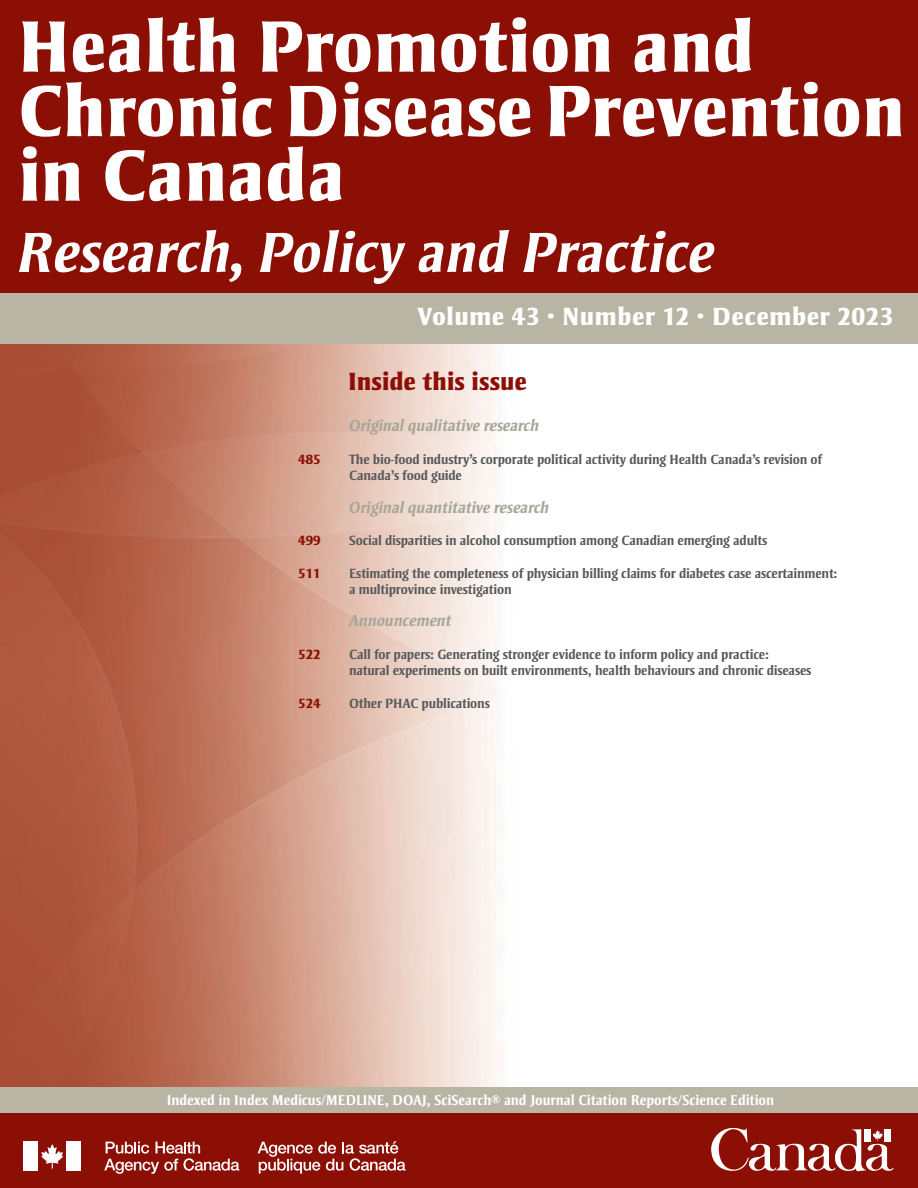
<style>
.page{position:relative;width:918px;height:1188px;background:#fff}
.page>*{position:absolute;margin:0;border:0;box-sizing:border-box;transform-origin:0 0}
.SUB-SUB-TITLE{font:800 74.4px "Strayhorn MT Std";color:#fff}
.SUB-SUB-TITLE-2{font:italic 700 57.9px "Strayhorn MT Std";color:#fff}
.Volume_Number{font:800 25.5px "Strayhorn MT Std";letter-spacing:.015em;color:#fff}
.t1{font:800 25.5px "Strayhorn MT Std";color:#8c0f05}
.SUB-SUB-TITLE-3{font:italic 700 16.5px "Strayhorn MT Std";letter-spacing:-.01em;color:#a7a799}
.SUB-SUB-TITLE-4{font:700 14.55px "Strayhorn MT Std";color:#fff}
.SUB-SUB-TITLE-5{font:700 13.8px/16.5px "Strayhorn MT Std";letter-spacing:-.01em;color:#58595b}
.SUB-SUB-TITLE-6{font:800 13.8px "Strayhorn MT Std";color:#8c0f05}
</style>
<div class="page">
<img style="left:0;top:344px;width:562px;height:744px">
<div style="left:0;top:1101px;width:918px;height:87px;background:#8c0f05"></div>
<svg style="left:711px;top:1128px;width:183px;height:44px"></svg>
<div style="left:24px;top:1142px;width:14px;height:29px;background:#fff"></div>
<svg style="left:41px;top:1144px;width:22px;height:25px"></svg>
<div style="left:67px;top:1142px;width:14px;height:29px;background:#fff"></div>
<svg style="left:104px;top:1142px;width:135px;height:32px"></svg>
<svg style="left:258px;top:1141px;width:147px;height:33px"></svg>
<div style="left:0;top:292px;width:918px;height:52px;background:#b9b5a5"></div>
<div style="left:0;top:1088px;width:918px;height:25px;background:#b9b5a5"></div>
<div style="left:0;top:0;width:918px;height:292px;background:#8c0f05"></div>
<p class="SUB-SUB-TITLE" style="left:18px;top:2px;width:738px">Health Promotion and</p>
<p class="SUB-SUB-TITLE" style="left:18px;top:66px;width:888px">Chronic Disease Prevention</p>
<p class="SUB-SUB-TITLE" style="left:18px;top:131px;width:329px">in Canada</p>
<p class="SUB-SUB-TITLE-2" style="left:18px;top:217px;width:697px">Research, Policy and Practice</p>
<p class="Volume_Number" style="left:417px;top:301px;width:478px">Volume 43 · Number 12 · December 2023</p>
<p class="t1" style="left:348px;top:366px;width:180px">Inside this issue</p>
<p class="SUB-SUB-TITLE-3" style="left:349px;top:416px;width:192px">Original qualitative research</p>
<p class="SUB-SUB-TITLE-6" style="left:298px;top:451px;width:24px">485</p>
<p class="SUB-SUB-TITLE-5" style="left:349px;top:451px;width:475px">The bio-food industry’s corporate political activity during Health Canada’s revision of<br>Canada’s food guide</p>
<p class="SUB-SUB-TITLE-3" style="left:349px;top:497px;width:202px">Original quantitative research</p>
<p class="SUB-SUB-TITLE-6" style="left:298px;top:532px;width:24px">499</p>
<p class="SUB-SUB-TITLE-5" style="left:349px;top:532px;width:420px">Social disparities in alcohol consumption among Canadian emerging adults</p>
<p class="SUB-SUB-TITLE-6" style="left:298px;top:565px;width:24px">511</p>
<p class="SUB-SUB-TITLE-5" style="left:349px;top:565px;width:490px">Estimating the completeness of physician billing claims for diabetes case ascertainment: a multiprovince investigation</p>
<p class="SUB-SUB-TITLE-3" style="left:349px;top:611px;width:104px">Announcement</p>
<p class="SUB-SUB-TITLE-6" style="left:298px;top:646px;width:24px">522</p>
<p class="SUB-SUB-TITLE-5" style="left:349px;top:646px;width:464px">Call for papers: Generating stronger evidence to inform policy and practice: natural experiments on built environments, health behaviours and chronic diseases</p>
<p class="SUB-SUB-TITLE-6" style="left:298px;top:695px;width:24px">524</p>
<p class="SUB-SUB-TITLE-5" style="left:349px;top:695px;width:142px">Other PHAC publications</p>
<p class="SUB-SUB-TITLE-4" style="left:167px;top:1092px;width:609px">Indexed in Index Medicus/MEDLINE, DOAJ, SciSearch® and Journal Citation Reports/Science Edition</p>
</div>
